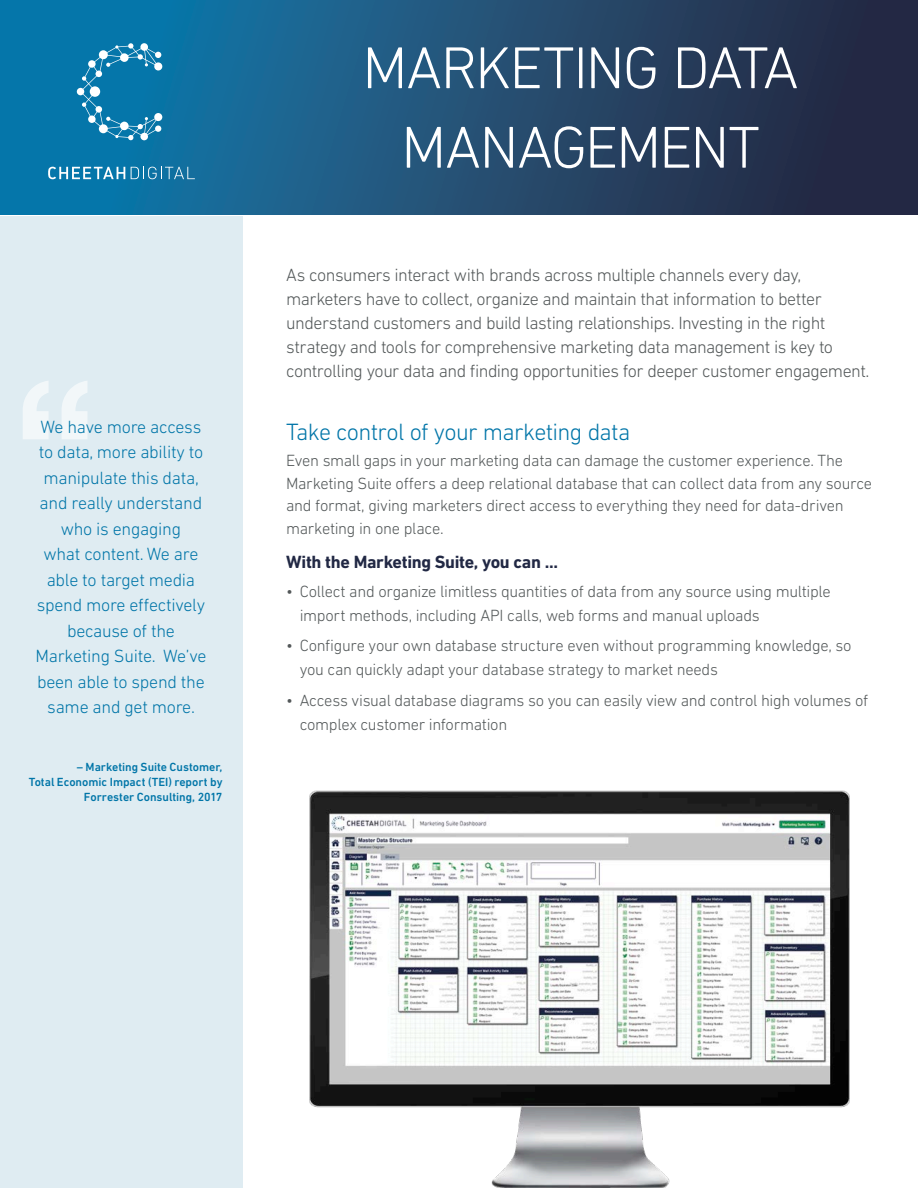
<style>
.page{position:relative;width:918px;height:1188px;background:#fff}
.page>*{position:absolute;margin:0;border:0;box-sizing:border-box;transform-origin:0 0}
.Main_title{font:300 60px "DIN Next W1 G";letter-spacing:-.035em;color:#fff}
.Start_of_section_tex{font:300 24px "DIN Next W1 G";letter-spacing:-.025em;color:#0075a8}
.Body_Copy_10{font:300 18px/24px "DIN Next W1 G";letter-spacing:-.03em;color:#535859}
.Pull_quote{font:300 18px/25.5px "DIN Next W1 G";letter-spacing:-.015em;color:#0075a8;text-align:center}
.Bold_Navy_12_14{font:700 18px "DIN Next W1 G";letter-spacing:-.02em;color:#212844}
.Body_Copy_11{font:300 16.5px/22.5px "DIN Next W1 G";letter-spacing:-.02em;color:#535859}
.Quote_attribution{font:500 12px/15px "DIN Next W1 G";color:#0075a8;text-align:right}
</style>
<div class="page">
<div style="left:0;top:216px;width:243px;height:972px;background:#dfecf2"></div>
<div style="left:0;top:0;width:918px;height:214px;background:linear-gradient(to right,#0c81b6,#2e243b)"></div>
<svg style="left:48px;top:167px;width:77px;height:12px"></svg>
<svg style="left:131px;top:167px;width:64px;height:12px"></svg>
<svg style="left:77px;top:43px;width:85px;height:97px;background:#2989b5"></svg>
<svg style="left:23px;top:381px;width:64px;height:58px"></svg>
<img style="left:310px;top:790px;width:540px;height:398px">
<p class="Pull_quote" style="left:35px;top:413px;width:173px">We have more access to data, more ability to manipulate this data, and really understand who is engaging<br>what content. We are able to target media spend more effectively because of the<br>Marketing Suite. We’ve been able to spend the same and get more.</p>
<p class="Quote_attribution" style="left:29px;top:759px;width:195px">– Marketing Suite Customer,<br>Total Economic Impact (TEI) report by<br>Forrester Consulting, 2017</p>
<p class="Main_title" style="left:362px;top:33px;width:438px">MARKETING DATA</p>
<p class="Main_title" style="left:401px;top:113px;width:360px">MANAGEMENT</p>
<p class="Body_Copy_10" style="left:286px;top:262px;width:585px">As consumers interact with brands across multiple channels every day, marketers have to collect, organize and maintain that information to better understand customers and build lasting relationships. Investing in the right strategy and tools for comprehensive marketing data management is key to controlling your data and finding opportunities for deeper customer engagement.</p>
<p class="Start_of_section_tex" style="left:286px;top:418px;width:346px">Take control of your marketing data</p>
<p class="Body_Copy_11" style="left:286px;top:449px;width:588px">Even small gaps in your marketing data can damage the customer experience. The Marketing Suite offers a deep relational database that can collect data from any source and format, giving marketers direct access to everything they need for data-driven marketing in one place.</p>
<p class="Bold_Navy_12_14" style="left:286px;top:552px;width:274px">With the Marketing Suite, you can ...</p>
<p class="Body_Copy_11" style="left:300px;top:579px;width:533px;line-height:24px;text-indent:-14px">• Collect and organize limitless quantities of data from any source using multiple import methods, including API calls, web forms and manual uploads</p>
<p class="Body_Copy_11" style="left:300px;top:634px;width:553px;line-height:24px;text-indent:-14px">• Configure your own database structure even without programming knowledge, so you can quickly adapt your database strategy to market needs</p>
<p class="Body_Copy_11" style="left:300px;top:688px;width:570px;line-height:24px;text-indent:-14px">• Access visual database diagrams so you can easily view and control high volumes of complex customer information</p>
</div>
